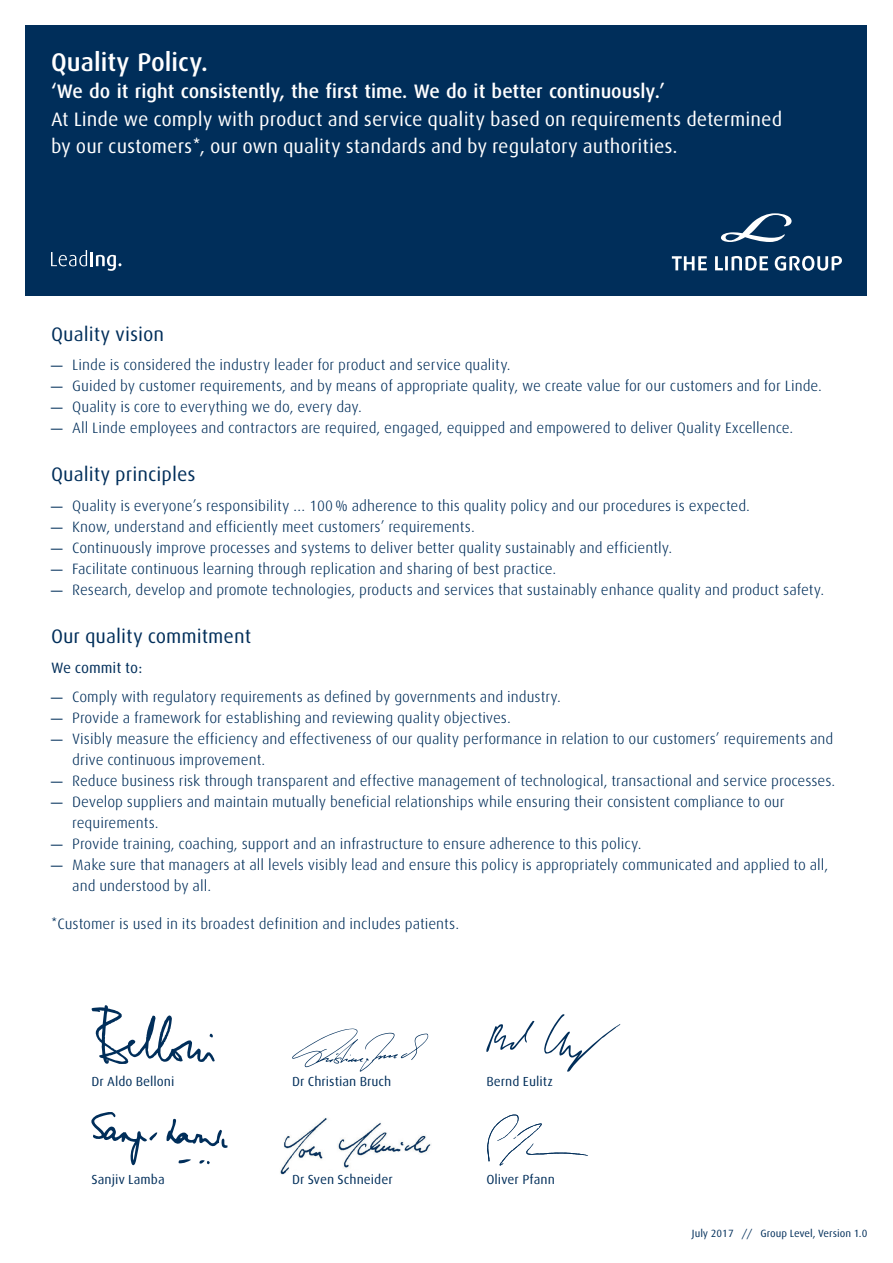
<style>
.page{position:relative;width:893px;height:1263px;background:#fff}
.page>*{position:absolute;margin:0;border:0;box-sizing:border-box;transform-origin:0 0}
.t1{font:500 25.5px "Linde Dax Global";color:#fff}
.t2{font:19.5px/27.3px "Linde Dax Global";color:#fff}
.t3{font:500 19.5px "Linde Dax Global";color:#fff}
.t4{font:19.5px "Linde Dax Global";color:#002e5a}
.t5{font:300 15px/21px "Linde Dax Global";color:#002e5a}
.t6{font:15px "Linde Dax Global";color:#002e5a}
.t7{font:13.2px "Linde Dax Global";color:#002e5a}
.t8{font:10.5px "Linde Dax Global";color:#002e5a}
</style>
<div class="page">
<div style="left:26px;top:26px;width:841px;height:270px;background:#002e5a"></div>
<svg style="left:672px;top:213px;width:170px;height:58px"></svg>
<hr style="left:90px;top:252px;width:3px;height:14px;background:#fff">
<svg style="left:96px;top:255px;width:25px;height:16px"></svg>
<svg style="left:51px;top:250px;width:36px;height:16px"></svg>
<svg style="left:292px;top:1028px;width:136px;height:43px"></svg>
<svg style="left:91px;top:1112px;width:66px;height:53px"></svg>
<svg style="left:166px;top:1118px;width:61px;height:30px"></svg>
<svg style="left:178px;top:1159px;width:13px;height:4px"></svg>
<svg style="left:199px;top:1160px;width:11px;height:4px"></svg>
<img style="left:280px;top:1118px;width:151px;height:56px">
<svg style="left:92px;top:1005px;width:123px;height:59px"></svg>
<svg style="left:486px;top:1021px;width:48px;height:31px"></svg>
<svg style="left:544px;top:1014px;width:76px;height:57px"></svg>
<svg style="left:487px;top:1114px;width:101px;height:51px"></svg>
<h1 class="t1" style="left:51px;top:47px;width:158px">Quality Policy.</h1>
<h2 class="t3" style="left:51px;top:80px;width:616px">‘We do it right consistently, the first time. We do it better continuously.’</h2>
<h2 class="t2" style="left:51px;top:105px;width:733px">At Linde we comply with product and service quality based on requirements determined by our customers*, our own quality standards and by regulatory authorities.</h2>
<h2 class="t4" style="left:51px;top:322px;width:115px">Quality vision</h2>
<p class="t5" style="left:51px;top:354px;width:772px">⎯ Linde is considered the industry leader for product and service quality.<br>⎯ Guided by customer requirements, and by means of appropriate quality, we create value for our customers and for Linde. ⎯ Quality is core to everything we do, every day.<br>⎯ All Linde employees and contractors are required, engaged, equipped and empowered to deliver Quality Excellence.</p>
<h2 class="t4" style="left:51px;top:463px;width:146px">Quality principles</h2>
<p class="t5" style="left:51px;top:495px;width:775px">⎯ Quality is everyone’s responsibility … 100% adherence to this quality policy and our procedures is expected.<br>⎯ Know, understand and efficiently meet customers’ requirements.<br>⎯ Continuously improve processes and systems to deliver better quality sustainably and efficiently.<br>⎯ Facilitate continuous learning through replication and sharing of best practice.<br>⎯ Research, develop and promote technologies, products and services that sustainably enhance quality and product safety.</p>
<h2 class="t4" style="left:51px;top:625px;width:202px">Our quality commitment</h2>
<p class="t6" style="left:51px;top:659px;width:93px">We commit to:</p>
<p class="t5" style="left:51px;top:687px;width:512px">⎯ Comply with regulatory requirements as defined by governments and industry.</p>
<p class="t5" style="left:51px;top:708px;width:461px">⎯ Provide a framework for establishing and reviewing quality objectives.</p>
<p class="t5" style="left:51px;top:729px;width:784px">⎯ Visibly measure the efficiency and effectiveness of our quality performance in relation to our customers’ requirements and</p>
<p class="t5" style="left:72px;top:750px;width:195px">drive continuous improvement.</p>
<p class="t5" style="left:51px;top:771px;width:786px">⎯ Reduce business risk through transparent and effective management of technological, transactional and service processes.</p>
<p class="t5" style="left:51px;top:792px;width:735px">⎯ Develop suppliers and maintain mutually beneficial relationships while ensuring their consistent compliance to our</p>
<p class="t5" style="left:72px;top:813px;width:88px">requirements.</p>
<p class="t5" style="left:51px;top:834px;width:592px">⎯ Provide training, coaching, support and an infrastructure to ensure adherence to this policy.</p>
<p class="t5" style="left:51px;top:855px;width:779px">⎯ Make sure that managers at all levels visibly lead and ensure this policy is appropriately communicated and applied to all,</p>
<p class="t5" style="left:72px;top:876px;width:140px">and understood by all.</p>
<p class="t5" style="left:51px;top:914px;width:410px">*Customer is used in its broadest definition and includes patients.</p>
<p class="t7" style="left:91px;top:1074px;width:85px">Dr Aldo Belloni</p>
<p class="t7" style="left:292px;top:1074px;width:101px">Dr Christian Bruch</p>
<p class="t7" style="left:486px;top:1074px;width:68px">Bernd Eulitz</p>
<p class="t7" style="left:91px;top:1172px;width:75px">Sanjiv Lamba</p>
<p class="t7" style="left:292px;top:1172px;width:102px">Dr Sven Schneider</p>
<p class="t7" style="left:486px;top:1172px;width:70px">Oliver Pfann</p>
<p class="t8" style="left:692px;top:1227px;width:177px">July 2017 // Group Level, Version 1.0</p>
</div>
